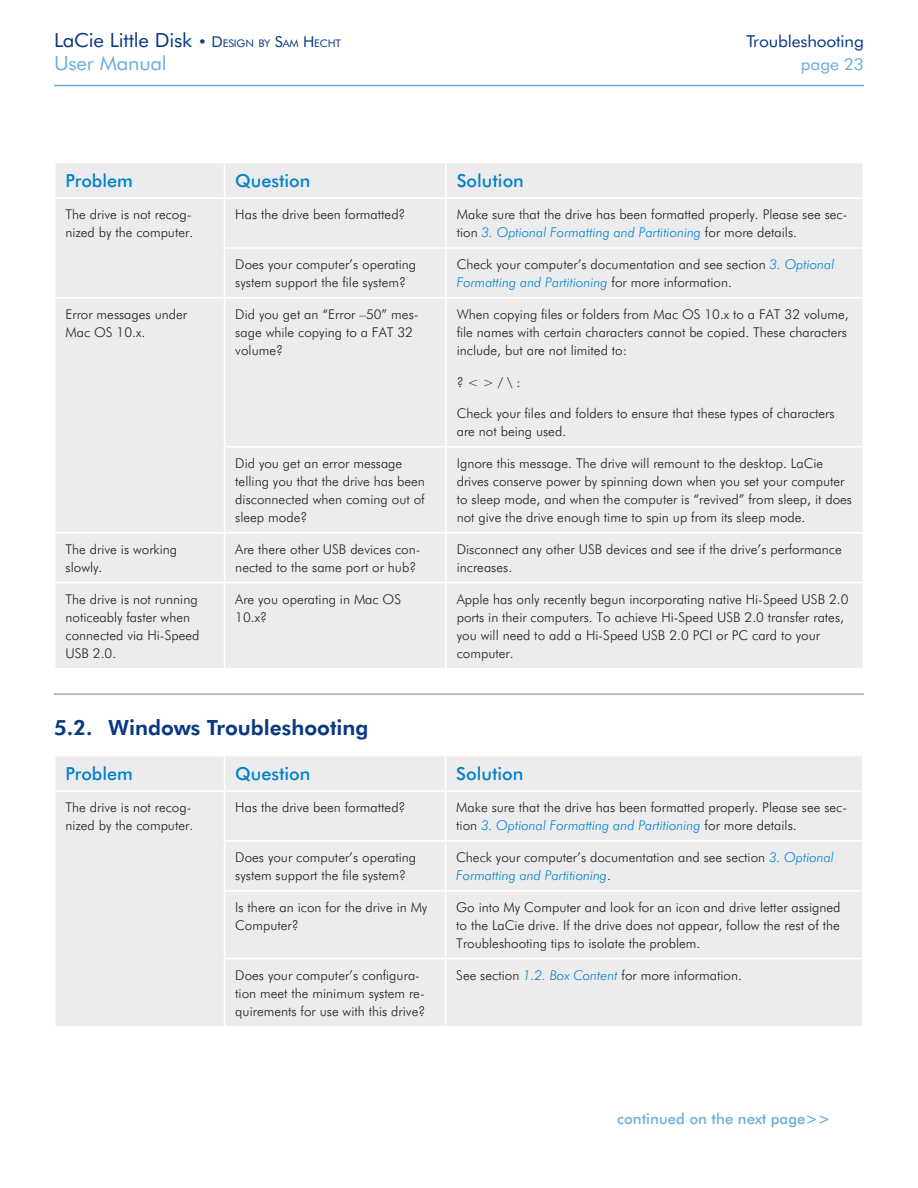
<style>
.page{position:relative;width:918px;height:1188px;background:#fff}
.page>*{position:absolute;margin:0;border:0;box-sizing:border-box;transform-origin:0 0}
._1_1_Heading{font:800 21px "Futura BT";color:#083981}
.t1{font:19.5px "Futura BT";letter-spacing:-.01em;color:#083981;scale:1.05 1}
.t2{font:19.5px "Futura BT";letter-spacing:-.01em;color:#6caddf;scale:1.05 1}
._1_1_1_Heading__no_T{font:500 18px "Futura BT";color:#0082c8}
.t3{font:16.5px "Futura BT";letter-spacing:-.01em;color:#083981;scale:1.05 1}
.t4{font:16.5px "Futura BT";letter-spacing:-.01em;color:#6caddf;scale:1.05 1}
._1_1_1_1__Heading__n{font:500 15px "Futura BT";color:#6caddf}
.t5{font:300 13.5px/18px "Futura BT";color:#231f20}
.s1{font-size:15px}
.s2{font-size:10.5px}
.s3{font-style:italic;color:#0082c8}
</style>
<div class="page">
<hr style="left:54px;top:85px;width:810px;height:1px;background:#6caddf">
<hr style="left:54px;top:693px;width:810px;height:2px;background:#a8a9ad">
<div style="left:56px;top:164px;width:807px;height:504px;background:#ececee"></div>
<hr style="left:224px;top:164px;width:1px;height:33px;background:#fff">
<hr style="left:445px;top:164px;width:2px;height:33px;background:#fff">
<hr style="left:54px;top:197px;width:171px;height:2px;background:#fff">
<hr style="left:225px;top:197px;width:221px;height:2px;background:#fff">
<hr style="left:224px;top:199px;width:1px;height:48px;background:#fff">
<hr style="left:446px;top:197px;width:418px;height:2px;background:#fff">
<hr style="left:445px;top:199px;width:2px;height:48px;background:#fff">
<hr style="left:224px;top:247px;width:222px;height:2px;background:#fff">
<hr style="left:224px;top:249px;width:1px;height:48px;background:#fff">
<hr style="left:446px;top:247px;width:418px;height:2px;background:#fff">
<hr style="left:445px;top:249px;width:2px;height:48px;background:#fff">
<hr style="left:54px;top:297px;width:171px;height:2px;background:#fff">
<hr style="left:225px;top:297px;width:221px;height:2px;background:#fff">
<hr style="left:224px;top:299px;width:1px;height:147px;background:#fff">
<hr style="left:446px;top:297px;width:418px;height:2px;background:#fff">
<hr style="left:445px;top:299px;width:2px;height:147px;background:#fff">
<hr style="left:224px;top:446px;width:222px;height:2px;background:#fff">
<hr style="left:224px;top:448px;width:1px;height:84px;background:#fff">
<hr style="left:446px;top:446px;width:418px;height:2px;background:#fff">
<hr style="left:445px;top:448px;width:2px;height:84px;background:#fff">
<hr style="left:54px;top:532px;width:171px;height:2px;background:#fff">
<hr style="left:225px;top:532px;width:221px;height:2px;background:#fff">
<hr style="left:224px;top:534px;width:1px;height:48px;background:#fff">
<hr style="left:446px;top:532px;width:418px;height:2px;background:#fff">
<hr style="left:445px;top:534px;width:2px;height:48px;background:#fff">
<hr style="left:54px;top:582px;width:171px;height:1px;background:#fff">
<hr style="left:225px;top:582px;width:221px;height:1px;background:#fff">
<hr style="left:224px;top:583px;width:1px;height:85px;background:#fff">
<hr style="left:446px;top:582px;width:418px;height:1px;background:#fff">
<hr style="left:445px;top:583px;width:2px;height:85px;background:#fff">
<div style="left:56px;top:756px;width:806px;height:270px;background:#ececee"></div>
<hr style="left:224px;top:756px;width:1px;height:34px;background:#fff">
<hr style="left:445px;top:756px;width:1px;height:34px;background:#fff">
<hr style="left:54px;top:790px;width:171px;height:2px;background:#fff">
<hr style="left:225px;top:790px;width:221px;height:2px;background:#fff">
<hr style="left:224px;top:792px;width:1px;height:48px;background:#fff">
<hr style="left:446px;top:790px;width:418px;height:2px;background:#fff">
<hr style="left:445px;top:792px;width:1px;height:48px;background:#fff">
<hr style="left:224px;top:840px;width:222px;height:2px;background:#fff">
<hr style="left:224px;top:842px;width:1px;height:48px;background:#fff">
<hr style="left:446px;top:840px;width:418px;height:2px;background:#fff">
<hr style="left:445px;top:842px;width:1px;height:48px;background:#fff">
<hr style="left:224px;top:890px;width:222px;height:2px;background:#fff">
<hr style="left:224px;top:892px;width:1px;height:66px;background:#fff">
<hr style="left:446px;top:890px;width:418px;height:2px;background:#fff">
<hr style="left:445px;top:892px;width:1px;height:66px;background:#fff">
<hr style="left:224px;top:958px;width:222px;height:1px;background:#fff">
<hr style="left:224px;top:959px;width:1px;height:67px;background:#fff">
<hr style="left:446px;top:958px;width:418px;height:1px;background:#fff">
<hr style="left:445px;top:959px;width:1px;height:67px;background:#fff">
<h2 class="t1" style="left:54px;top:28px;width:275px">LaCie Little Disk <span class="s1">• D</span><span class="s2">ESIGN BY</span> <span class="s1">S</span><span class="s2">AM</span> <span class="s1">H</span><span class="s2">ECHT</span></h2>
<p class="t3" style="left:746px;top:31px;width:114px">Troubleshooting</p>
<h2 class="t2" style="left:54px;top:52px;width:109px">User Manual</h2>
<p class="t4" style="left:801px;top:55px;width:62px">page 23</p>
<p class="_1_1_1_Heading__no_T" style="left:66px;top:170px;width:69px">Problem</p>
<p class="_1_1_1_Heading__no_T" style="left:235px;top:170px;width:77px">Question</p>
<p class="_1_1_1_Heading__no_T" style="left:457px;top:170px;width:69px">Solution</p>
<p class="t5" style="left:66px;top:205px;width:129px">The drive is not recog&shy;nized by the computer.</p>
<p class="t5" style="left:235px;top:205px;width:172px">Has the drive been formatted?</p>
<p class="t5" style="left:457px;top:205px;width:392px">Make sure that the drive has been formatted properly. Please see sec&shy;tion <span class="s3">3. Optional Formatting and Partitioning</span> for more details.</p>
<p class="t5" style="left:235px;top:255px;width:182px">Does your computer’s operating system support the file system?</p>
<p class="t5" style="left:457px;top:255px;width:379px">Check your computer’s documentation and see section <span class="s3">3. Optional<br>Formatting and Partitioning</span> for more information.</p>
<p class="t5" style="left:66px;top:305px;width:123px">Error messages under<br>Mac OS 10.x.</p>
<p class="t5" style="left:235px;top:305px;width:185px">Did you get an “Error –50” mes&shy;sage while copying to a FAT 32 volume?</p>
<p class="t5" style="left:457px;top:305px;width:394px">When copying files or folders from Mac OS 10.x to a FAT 32 volume, file names with certain characters cannot be copied. These characters include, but are not limited to:</p>
<p class="t5" style="left:457px;top:373px;width:65px">? &lt; &gt; / \ :</p>
<p class="t5" style="left:457px;top:404px;width:379px">Check your files and folders to ensure that these types of characters are not being used.</p>
<p class="t5" style="left:235px;top:454px;width:191px">Did you get an error message telling you that the drive has been disconnected when coming out of sleep mode?</p>
<p class="t5" style="left:457px;top:454px;width:397px">Ignore this message. The drive will remount to the desktop. LaCie drives conserve power by spinning down when you set your computer to sleep mode, and when the computer is “revived” from sleep, it does not give the drive enough time to spin up from its sleep mode.</p>
<p class="t5" style="left:66px;top:540px;width:113px">The drive is working slowly.</p>
<p class="t5" style="left:235px;top:540px;width:187px">Are there other USB devices con&shy;nected to the same port or hub?</p>
<p class="t5" style="left:457px;top:540px;width:387px">Disconnect any other USB devices and see if the drive’s performance increases.</p>
<p class="t5" style="left:66px;top:590px;width:135px">The drive is not running noticeably faster when connected via Hi-Speed<br>USB 2.0.</p>
<p class="t5" style="left:235px;top:590px;width:167px">Are you operating in Mac OS<br>10.x?</p>
<p class="t5" style="left:457px;top:590px;width:393px">Apple has only recently begun incorporating native Hi-Speed USB 2.0 ports in their computers. To achieve Hi-Speed USB 2.0 transfer rates, you will need to add a Hi-Speed USB 2.0 PCI or PC card to your computer.</p>
<p class="_1_1_Heading" style="left:54px;top:715px;width:316px">5.2. Windows Troubleshooting</p>
<p class="_1_1_1_Heading__no_T" style="left:66px;top:763px;width:69px">Problem</p>
<p class="_1_1_1_Heading__no_T" style="left:235px;top:763px;width:77px">Question</p>
<p class="_1_1_1_Heading__no_T" style="left:456px;top:763px;width:69px">Solution</p>
<p class="t5" style="left:66px;top:798px;width:129px">The drive is not recog&shy;nized by the computer.</p>
<p class="t5" style="left:235px;top:798px;width:172px">Has the drive been formatted?</p>
<p class="t5" style="left:456px;top:798px;width:392px">Make sure that the drive has been formatted properly. Please see sec&shy;tion <span class="s3">3. Optional Formatting and Partitioning</span> for more details.</p>
<p class="t5" style="left:235px;top:848px;width:182px">Does your computer’s operating system support the file system?</p>
<p class="t5" style="left:456px;top:848px;width:379px">Check your computer’s documentation and see section <span class="s3">3. Optional<br>Formatting and Partitioning</span>.</p>
<p class="t5" style="left:235px;top:898px;width:194px">Is there an icon for the drive in My<br>Computer?</p>
<p class="t5" style="left:456px;top:898px;width:386px;text-align:justify">Go into My Computer and look for an icon and drive letter assigned to the LaCie drive. If the drive does not appear, follow the rest of the Troubleshooting tips to isolate the problem.</p>
<p class="t5" style="left:235px;top:966px;width:192px">Does your computer’s configura&shy;tion meet the minimum system re&shy;quirements for use with this drive?</p>
<p class="t5" style="left:456px;top:966px;width:287px">See section <span class="s3">1.2. Box Content</span> for more information.</p>
<p class="_1_1_1_1__Heading__n" style="left:617px;top:1110px;width:215px">continued on the next page&gt;&gt;</p>
</div>
